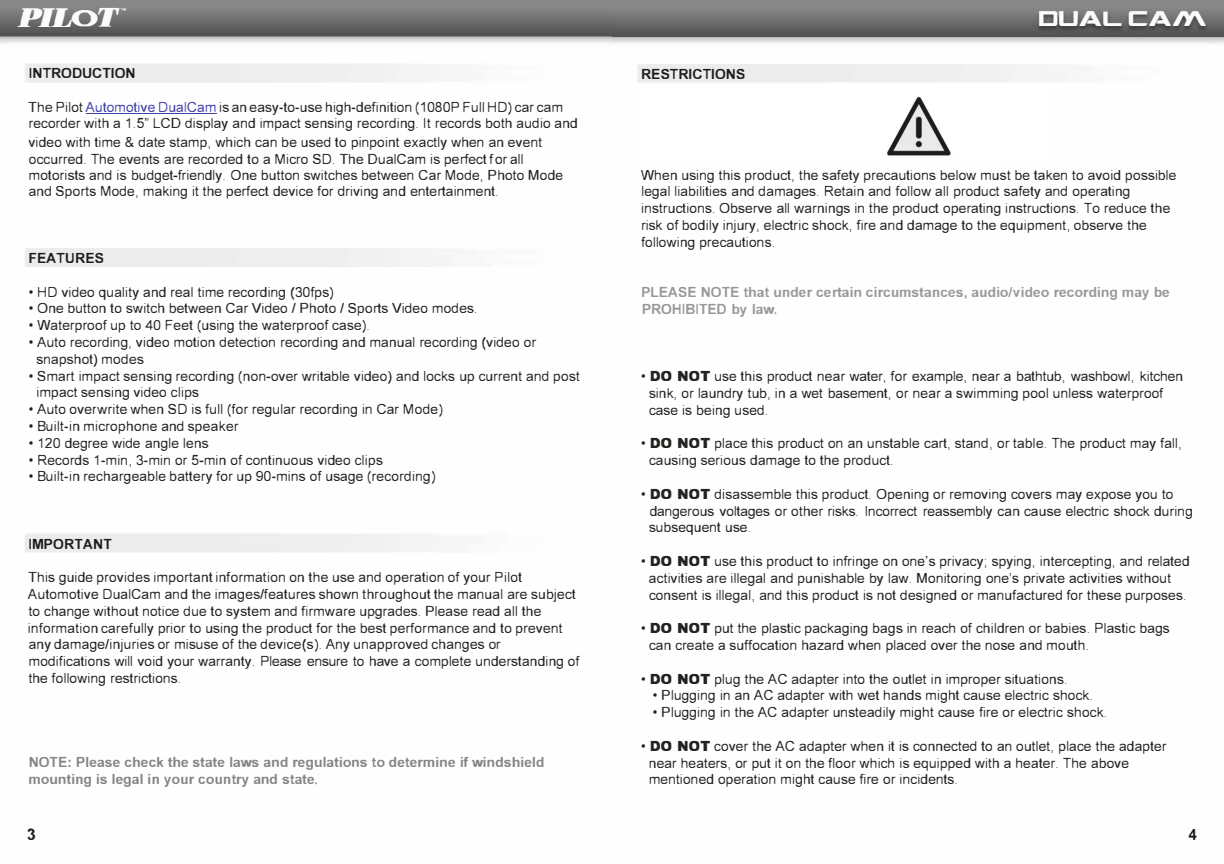
<style>
.page{position:relative;width:1224px;height:864px;background:#fff}
.page>*{position:absolute;margin:0;border:0;box-sizing:border-box;transform-origin:0 0}
.t1{font:21.6px "Fd 13943";color:#fbfbfb}
.t2{font:17.2px "Fd 13947";color:#fbfbfb}
.t3{font:12.8px/16.8px "Fd 5530";letter-spacing:.005em;color:#858585}
.t4{font:12.8px/16.8px "Fd 5530";color:#989898}
.t5{font:12.8px "Fd 5530";color:#1d1d1a}
.t6{font:12.8px "Fd 5530";letter-spacing:.01em;color:#1c1c1a}
.t7{font:12.8px "Fd 5530";letter-spacing:.005em;color:#1d1d1b}
.t8{font:12.8px "Fd 5530";color:#1f1f1b}
.t9{font:12.4px "Fd 38245";color:#1c1c18}
.t10{font:10.4px/16.8px "Fd 981";letter-spacing:.005em;color:#232321}
.t11{font:10.4px/16.8px "Fd 981";color:#222220}
.t12{font:10.4px "Fd 981";letter-spacing:.005em;color:#242422}
.t13{font:10.4px/16.8px "Fd 981";color:#232320}
.t14{font:10.4px "Fd 981";letter-spacing:.005em;color:#22221f}
.t15{font:10.4px "Fd 981";color:#21211e}
.t16{font:10.4px "Fd 981";letter-spacing:.015em;color:#232220}
.t17{font:10.4px "Fd 981";letter-spacing:.005em;color:#242421}
.s1{color:#4040aa}
.s2{font-family:"Fd 38245";font-size:12.4px}
</style>
<div class="page">
<img style="left:0;top:0;width:1224px;height:42px">
<img style="left:641px;top:64px;width:407px;height:92px">
<hr style="left:86px;top:113px;width:131px;height:1px;background:#4040aa">
<h1 class="t1" style="left:17px;top:7px;width:111px">PILOT.</h1>
<h2 class="t2" style="left:1039px;top:10px;width:169px">DUAL CAJY\</h2>
<p class="t5" style="left:29px;top:67px;width:108px">INTRODUCTION</p>
<p class="t10" style="left:28px;top:99px;width:552px;line-height:16.2px">The Pilot <span class="s1">Automotive DualCam</span> is an easy-to-use high-definition (1080P Full HD) car cam recorder with a 1.5" LCD display and impact sensing recording. It records both audio and</p>
<p class="t10" style="left:29px;top:134px;width:536px">video with time <span class="s2">&amp;</span> date stamp, which can be used to pinpoint exactly when an event occurred. The events are recorded to a Micro SD. The DualCam is perfect f or all motorists and is budget-friendly. One button switches between Car Mode, Photo Mode and Sports Mode, making it the perfect device for driving and entertainment.</p>
<p class="t7" style="left:29px;top:251px;width:77px">FEATURES</p>
<p class="t10" style="left:29px;top:284px;width:307px">• HD video quality and real time recording (30fps)</p>
<p class="t10" style="left:29px;top:301px;width:451px">• One button to switch between Car Video <span class="s2">I</span> Photo <span class="s2">I</span> Sports Video modes.</p>
<p class="t10" style="left:29px;top:318px;width:344px">•Waterproof up to 40 Feet (using the waterproof case).</p>
<p class="t10" style="left:37px;top:334px;width:501px;text-indent:-8px">•Auto recording, video motion detection recording and manual recording (video or snapshot) modes</p>
<p class="t12" style="left:29px;top:369px;width:553px">•Smart impact sensing recording (non-over writable video) and locks up current and post</p>
<p class="t16" style="left:37px;top:386px;width:164px">impact sensing video clips</p>
<p class="t11" style="left:29px;top:402px;width:416px">• Auto overwrite when SD is full (for regular recording in Car Mode)</p>
<p class="t11" style="left:29px;top:418px;width:212px">• Built-in microphone and speaker</p>
<p class="t17" style="left:29px;top:437px;width:182px">• 120 degree wide angle lens</p>
<p class="t12" style="left:29px;top:453px;width:356px">•Records 1-min, 3-min or 5-min of continuous video clips</p>
<p class="t10" style="left:29px;top:469px;width:409px">• Built-in rechargeable battery for up 90-mins of usage (recording)</p>
<p class="t6" style="left:29px;top:537px;width:85px">IMPORTANT</p>
<p class="t10" style="left:28px;top:570px;width:553px">This guide provides important information on the use and operation of your Pilot Automotive DualCam and the images/features shown throughout the manual are subject to change without notice due to system and firmware upgrades. Please read all the information carefully prior to using the product for the best performance and to prevent any damage/injuries or misuse of the device(s). Any unapproved changes or modifications will void your warranty. Please ensure to have a complete understanding of the following restrictions.</p>
<p class="t3" style="left:29px;top:754px;width:517px">NOTE: Please check the state laws and regulations to determine if windshield mounting is legal in your country and state.</p>
<p class="t8" style="left:27px;top:828px;width:10px">3</p>
<p class="t5" style="left:641px;top:67px;width:106px">RESTRICTIONS</p>
<p class="t10" style="left:642px;top:167px;width:537px">When using this product, the safety precautions below must be taken to avoid possible legal liabilities and damages. Retain and follow all product safety and operating instructions. Observe all warnings in the product operating instructions. To reduce the risk of bodily injury, electric shock, fire and damage to the equipment, observe the following precautions.</p>
<p class="t4" style="left:642px;top:284px;width:530px">PLEASE NOTE that under certain circumstances, audio/video recording may be<br>PROHIBITED by law.</p>
<p class="t11" style="left:649px;top:368px;width:536px;text-indent:-8px">• <span class="s2">DO NOT</span> use this product near water, for example, near a bathtub, washbowl, kitchen sink, or laundry tub, in a wet basement, or near a swimming pool unless waterproof case is being used.</p>
<p class="t13" style="left:649px;top:436px;width:533px;text-indent:-8px">• <span class="s2">DO NOT</span> place this product on an unstable cart, stand, or table. The product may fall, causing serious damage to the product.</p>
<p class="t10" style="left:649px;top:486px;width:545px;text-indent:-8px">• <span class="s2">DO NOT</span> disassemble this product. Opening or removing covers may expose you to dangerous voltages or other risks. Incorrect reassembly can cause electric shock during subsequent use.</p>
<p class="t11" style="left:649px;top:553px;width:542px;text-indent:-8px">• <span class="s2">DO NOT</span> use this product to infringe on one's privacy; spying, intercepting, and related activities are illegal and punishable by law. Monitoring one's private activities without consent is illegal, and this product is not designed or manufactured for these purposes.</p>
<p class="t11" style="left:649px;top:620px;width:522px;text-indent:-8px">• <span class="s2">DO NOT</span> put the plastic packaging bags in reach of children or babies. Plastic bags can create a suffocation hazard when placed over the nose and mouth.</p>
<p class="t15" style="left:641px;top:672px;width:429px">• <span class="s2">DO NOT</span> plug the AC adapter into the outlet in improper situations.</p>
<p class="t10" style="left:653px;top:688px;width:443px">• Plugging in an AC adapter with wet hands might cause electric shock.</p>
<p class="t14" style="left:653px;top:706px;width:457px">• Plugging in the AC adapter unsteadily might cause fire or electric shock.</p>
<p class="t11" style="left:649px;top:738px;width:519px;text-indent:-8px">• <span class="s2">DO NOT</span> cover the AC adapter when it is connected to an outlet, place the adapter near heaters, or put it on the floor which is equipped with a heater. The above mentioned operation might cause fire or incidents.</p>
<p class="t9" style="left:1188px;top:828px;width:10px">4</p>
</div>
